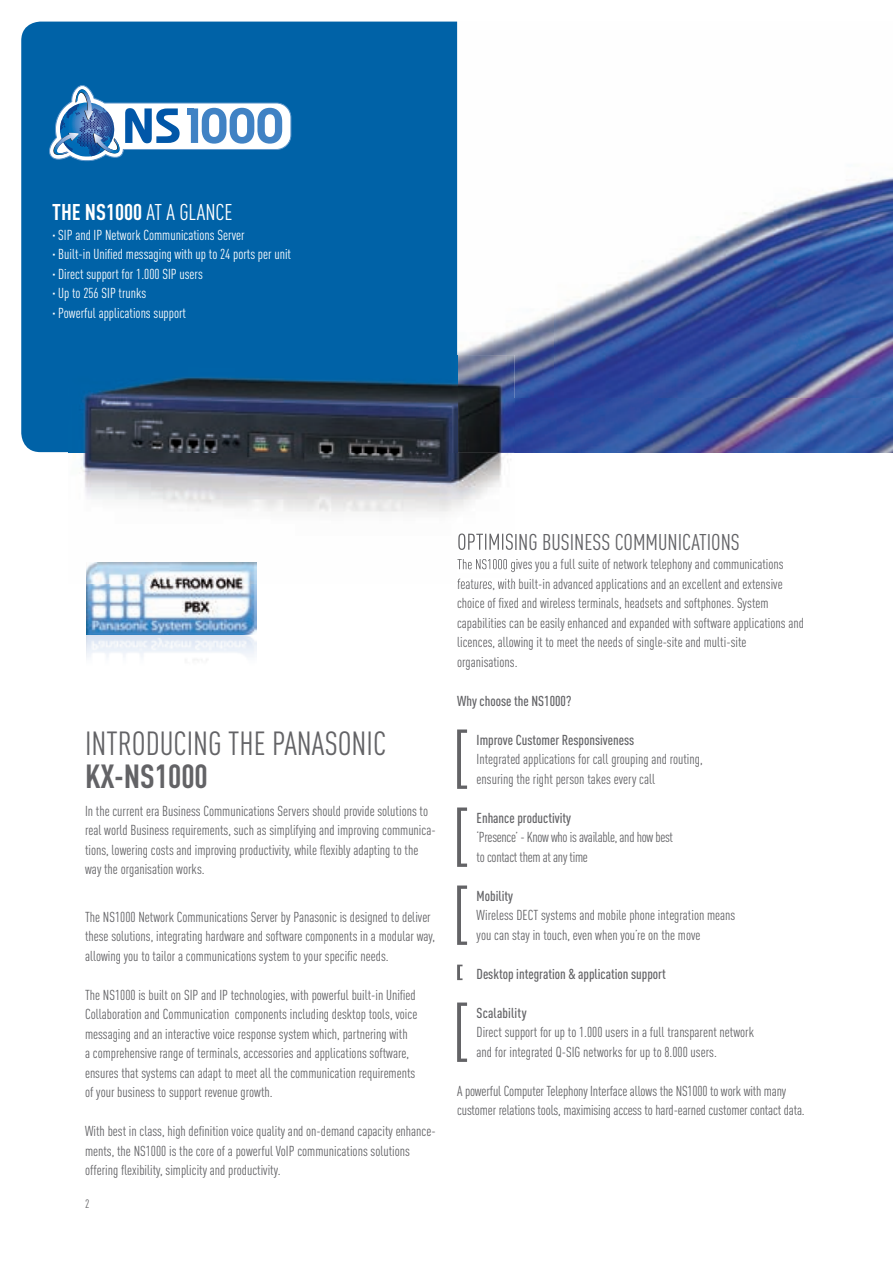
<style>
.page{position:relative;width:893px;height:1263px;background:#fff}
.page>*{position:absolute;margin:0;border:0;box-sizing:border-box;transform-origin:0 0}
.t1{font:33px "DIN Cond";color:#636366}
.t2{font:700 33px "DIN Cond";color:#636366}
.t3{font:22.5px "DIN Cond";color:#636366}
.t4{font:700 22.5px "DIN Cond";color:#fff}
.t5{font:14.25px/19.5px "DIN Cond";color:#636366}
.t6{font:14.25px/19.5px "DIN Cond";color:#fff}
.t7{font:500 14.25px "DIN Cond";color:#636366}
.t8{font:14.25px/19.5px "DIN Cond";letter-spacing:-.02em;color:#636366}
.t9{font:12px "DIN Cond";color:#636366}
.s1{font-weight:400}
</style>
<div class="page">
<img style="left:457px;top:21px;width:436px;height:378px">
<img style="left:515px;top:399px;width:378px;height:54px">
<img style="left:86px;top:583px;width:170px;height:78px">
<svg style="left:457px;top:729px;width:10px;height:60px"></svg>
<svg style="left:457px;top:807px;width:10px;height:60px"></svg>
<svg style="left:457px;top:885px;width:10px;height:60px"></svg>
<svg style="left:457px;top:965px;width:5px;height:15px"></svg>
<svg style="left:457px;top:1002px;width:10px;height:60px"></svg>
<div style="left:21px;top:22px;width:436px;height:430px;background:#0062a7"></div>
<svg style="left:49px;top:85px;width:242px;height:76px"></svg>
<div style="left:187px;top:108px;width:7px;height:7px;background:#4082c4"></div>
<img style="left:68px;top:355px;width:447px;height:228px">
<img style="left:458px;top:533px;width:57px;height:17px">
<img style="left:457px;top:559px;width:58px;height:13px">
<img style="left:457px;top:578px;width:58px;height:5px">
<h2 class="t4" style="left:52px;top:198px;width:182px">THE NS1000 <span class="s1">AT A GLANCe</span></h2>
<p class="t6" style="left:52px;top:225px;width:240px">· SIP and IP Network Communications Server<br>· Built-in Unified messaging with up to 24 ports per unit · Direct support for 1.000 SIP users<br>· Up to 256 SIP trunks<br>· Powerful applications support</p>
<h1 class="t1" style="left:85px;top:724px;width:303px">INTRODUCING THe PANASONIC</h1>
<h1 class="t2" style="left:85px;top:756px;width:124px">KX-NS1000</h1>
<p class="t5" style="left:85px;top:801px;width:352px">In the current era Business Communications Servers should provide solutions to real world Business requirements, such as simplifying and improving communica&shy;tions, lowering costs and improving productivity, while flexibly adapting to the way the organisation works.</p>
<p class="t5" style="left:85px;top:907px;width:352px">The NS1000 Network Communications Server by Panasonic is designed to deliver these solutions, integrating hardware and software components in a modular way, allowing you to tailor a communications system to your specific needs.</p>
<p class="t5" style="left:85px;top:985px;width:334px">The NS1000 is built on SIP and IP technologies, with powerful built-in Unified Collaboration and Communication components including desktop tools, voice messaging and an interactive voice response system which, partnering with<br>a comprehensive range of terminals, accessories and applications software, ensures that systems can adapt to meet all the communication requirements of your business to support revenue growth.</p>
<p class="t5" style="left:85px;top:1121px;width:352px">With best in class, high definition voice quality and on-demand capacity enhance&shy;ments, the NS1000 is the core of a powerful VoIP communications solutions offering flexibility, simplicity and productivity.</p>
<p class="t9" style="left:85px;top:1197px;width:6px">2</p>
<h2 class="t3" style="left:457px;top:529px;width:284px">OPTIMISING BUSINeSS COMMUNICATIONS</h2>
<p class="t5" style="left:457px;top:554px;width:348px">The NS1000 gives you a full suite of network telephony and communications features, with built-in advanced applications and an excellent and extensive choice of fixed and wireless terminals, headsets and softphones. System capabilities can be easily enhanced and expanded with software applications and licences, allowing it to meet the needs of single-site and multi-site organisations.</p>
<p class="t7" style="left:457px;top:692px;width:116px">Why choose the NS1000?</p>
<p class="t7" style="left:477px;top:731px;width:159px">Improve Customer Responsiveness</p>
<p class="t5" style="left:477px;top:749px;width:227px">Integrated applications for call grouping and routing, ensuring the right person takes every call</p>
<p class="t7" style="left:477px;top:809px;width:96px">Enhance productivity</p>
<p class="t8" style="left:477px;top:827px;width:198px">‘Presence’ - Know who is available, and how best to contact them at any time</p>
<p class="t7" style="left:477px;top:887px;width:38px">Mobility</p>
<p class="t5" style="left:477px;top:905px;width:260px">Wireless DECT systems and mobile phone integration means you can stay in touch, even when you’re on the move</p>
<p class="t7" style="left:477px;top:965px;width:191px">Desktop integration &amp; application support</p>
<p class="t7" style="left:477px;top:1004px;width:52px">Scalability</p>
<p class="t5" style="left:477px;top:1022px;width:279px">Direct support for up to 1.000 users in a full transparent network and for integrated Q-SIG networks for up to 8.000 users.</p>
<p class="t5" style="left:457px;top:1081px;width:349px">A powerful Computer Telephony Interface allows the NS1000 to work with many customer relations tools, maximising access to hard-earned customer contact data.</p>
</div>
